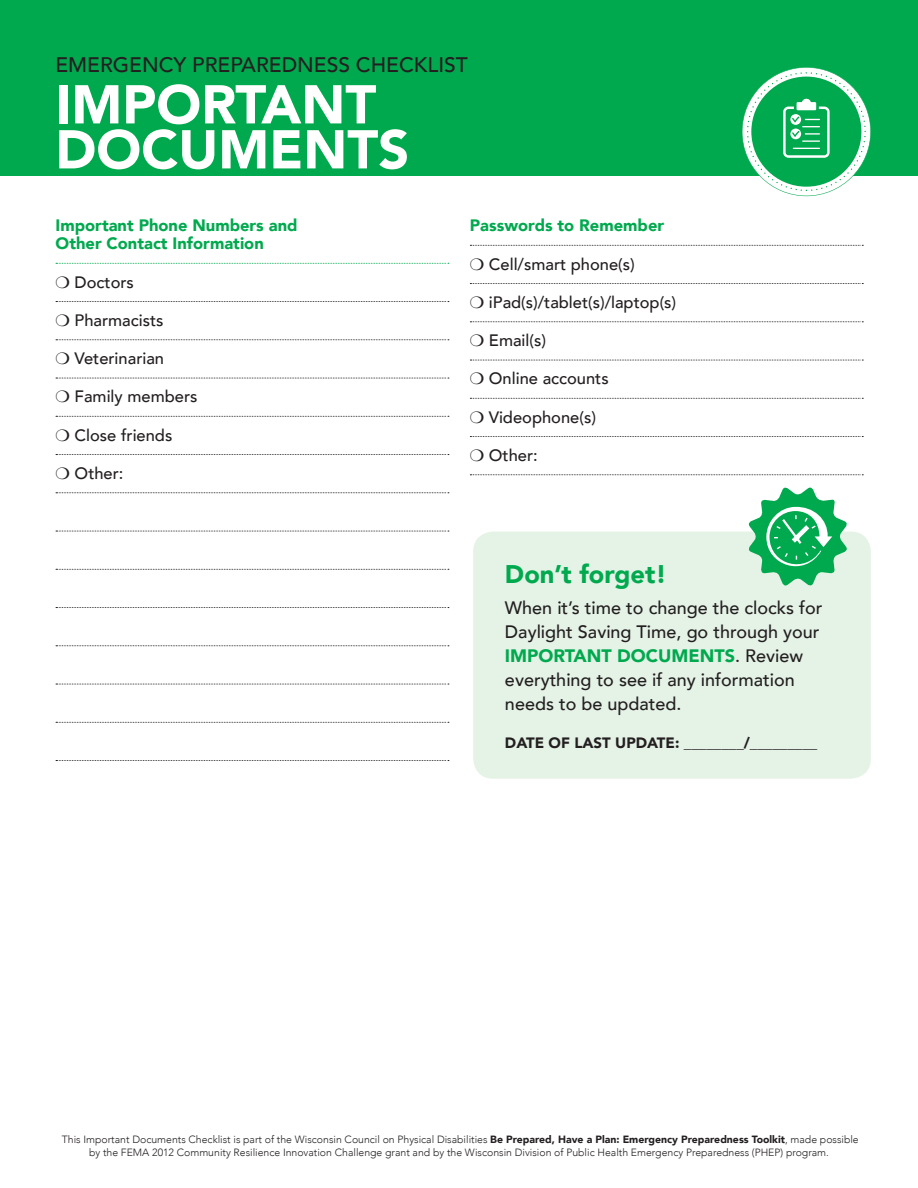
<style>
.page{position:relative;width:918px;height:1188px;background:#fff}
.page>*{position:absolute;margin:0;border:0;box-sizing:border-box;transform-origin:0 0}
.t1{font:900 54px/45px "Avenir";color:#fff}
.t2{font:900 25.5px "Avenir";color:#00a94e}
.t3{font:500 21px "Avenir";color:#231f20}
.t4{font:500 18px/24px "Avenir";color:#231f20}
.t5{font:500 16.5px "Avenir";color:#231f20}
.t6{font:900 16.5px/18px "Avenir";color:#00a94e}
.t7{font:900 15px "Avenir";color:#231f20}
.t8{font:300 10.5px/13.5px "Avenir";color:#231f20;text-align:center}
.s1{font-weight:900;color:#00a94e}
.s2{font-weight:900}
</style>
<div class="page">
<div style="left:0;top:0;width:918px;height:176px;background:#00a94e"></div>
<svg style="left:742px;top:67px;width:129px;height:129px"></svg>
<svg style="left:56px;top:263px;width:393px;height:1px"></svg>
<svg style="left:56px;top:301px;width:393px;height:1px"></svg>
<svg style="left:56px;top:339px;width:393px;height:1px"></svg>
<svg style="left:56px;top:378px;width:393px;height:1px"></svg>
<svg style="left:56px;top:416px;width:393px;height:1px"></svg>
<svg style="left:56px;top:454px;width:393px;height:1px"></svg>
<svg style="left:56px;top:492px;width:393px;height:1px"></svg>
<svg style="left:56px;top:531px;width:393px;height:1px"></svg>
<svg style="left:56px;top:569px;width:393px;height:1px"></svg>
<svg style="left:56px;top:607px;width:393px;height:1px"></svg>
<svg style="left:56px;top:645px;width:393px;height:1px"></svg>
<svg style="left:56px;top:684px;width:393px;height:1px"></svg>
<svg style="left:56px;top:722px;width:393px;height:1px"></svg>
<svg style="left:56px;top:760px;width:393px;height:1px"></svg>
<svg style="left:470px;top:245px;width:393px;height:1px"></svg>
<svg style="left:470px;top:283px;width:393px;height:1px"></svg>
<svg style="left:470px;top:321px;width:393px;height:1px"></svg>
<svg style="left:470px;top:360px;width:393px;height:1px"></svg>
<svg style="left:470px;top:398px;width:393px;height:1px"></svg>
<svg style="left:470px;top:436px;width:393px;height:1px"></svg>
<svg style="left:470px;top:474px;width:393px;height:1px"></svg>
<div style="left:473px;top:532px;width:398px;height:247px;background:#e5f3e7;border-radius:20px"></div>
<svg style="left:747px;top:487px;width:102px;height:99px"></svg>
<p class="t3" style="left:55px;top:46px;width:414px">EMERGENCY PREPAREDNESS CHECKLIST</p>
<p class="t1" style="left:55px;top:81px;width:355px">IMPORTANT<br>DOCUMENTS</p>
<p class="t6" style="left:56px;top:216px;width:243px">Important Phone Numbers and<br>Other Contact Information</p>
<p class="t5" style="left:75px;top:268px;width:61px">Doctors</p>
<p class="t5" style="left:75px;top:306px;width:90px">Pharmacists</p>
<p class="t5" style="left:75px;top:344px;width:91px">Veterinarian</p>
<p class="t5" style="left:75px;top:382px;width:124px">Family members</p>
<p class="t5" style="left:75px;top:421px;width:99px">Close friends</p>
<p class="t5" style="left:75px;top:459px;width:50px">Other:</p>
<p class="t6" style="left:470px;top:216px;width:196px">Passwords to Remember</p>
<p class="t5" style="left:489px;top:250px;width:147px">Cell/smart phone(s)</p>
<p class="t5" style="left:489px;top:288px;width:189px">iPad(s)/tablet(s)/laptop(s)</p>
<p class="t5" style="left:489px;top:326px;width:59px">Email(s)</p>
<p class="t5" style="left:489px;top:364px;width:121px">Online accounts</p>
<p class="t5" style="left:489px;top:403px;width:109px">Videophone(s)</p>
<p class="t5" style="left:489px;top:441px;width:50px">Other:</p>
<p class="t2" style="left:505px;top:553px;width:163px">Don’t forget!</p>
<p class="t4" style="left:505px;top:595px;width:319px">When it’s time to change the clocks for<br>Daylight Saving Time, go through your<br><span class="s1">IMPORTANT DOCUMENTS</span>. Review everything to see if any information needs to be updated.</p>
<p class="t7" style="left:505px;top:729px;width:314px">DATE OF LAST UPDATE: ________/_________</p>
<p class="t8" style="left:62px;top:1132px;width:798px">This Important Documents Checklist is part of the Wisconsin Council on Physical Disabilities <span class="s2">Be Prepared, Have a Plan: Emergency Preparedness Toolkit</span>, made possible by the FEMA 2012 Community Resilience Innovation Challenge grant and by the Wisconsin Division of Public Health Emergency Preparedness (PHEP) program.</p>
</div>
